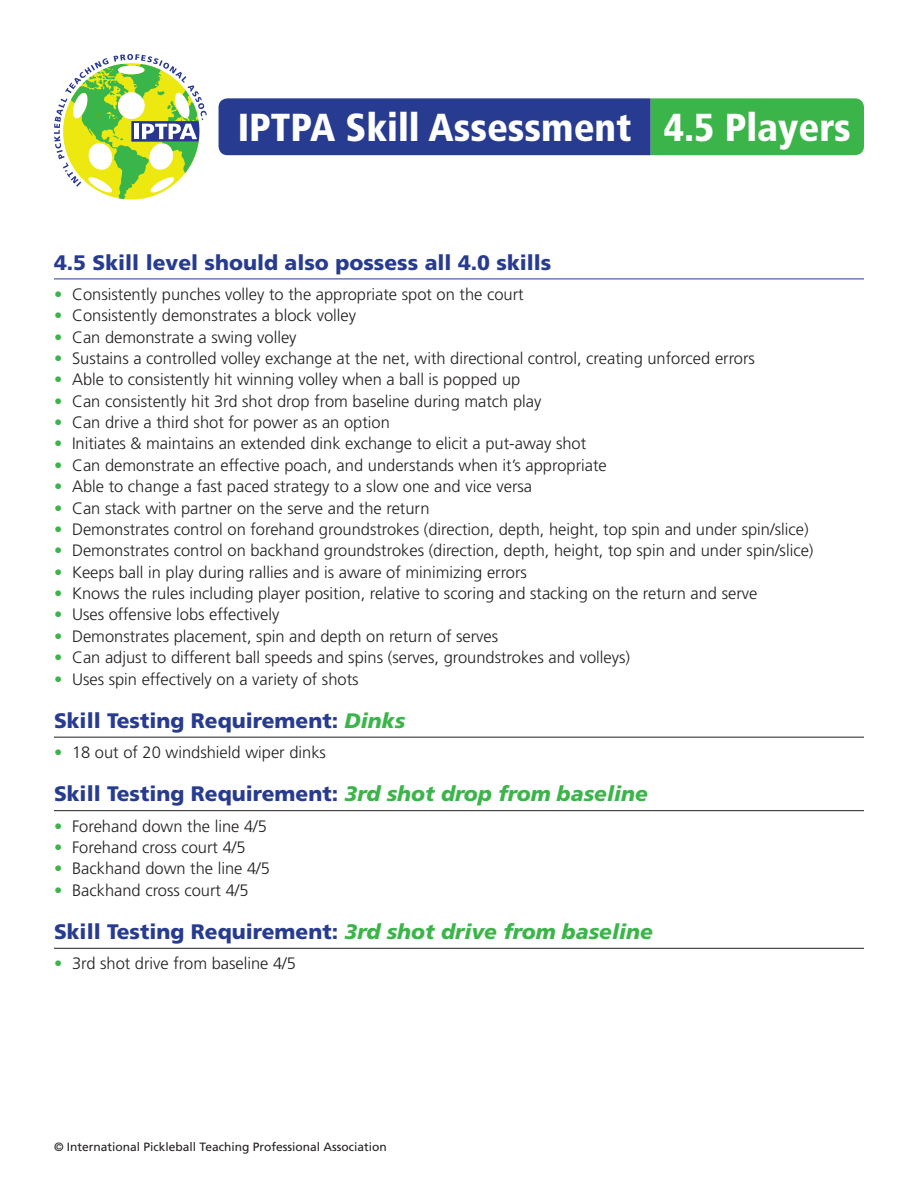
<style>
.page{position:relative;width:918px;height:1188px;background:#fff}
.page>*{position:absolute;margin:0;border:0;box-sizing:border-box;transform-origin:0 0}
.t1{font:900 condensed 39px "Frutiger";color:#fff}
.t2{font:900 21px "Frutiger";color:#273b90}
.t3{font:300 16.5px "Frutiger";color:#231f20}
.t4{font:12px "Frutiger";color:#231f20}
.s1{color:#3bb54a}
.s2{font-style:italic;color:#3bb54a}
</style>
<div class="page">
<hr style="left:54px;top:279px;width:810px;height:1px;background:#273b90">
<hr style="left:54px;top:737px;width:810px;height:1px;background:#231f20">
<hr style="left:54px;top:810px;width:810px;height:1px;background:#231f20">
<hr style="left:54px;top:948px;width:810px;height:1px;background:#231f20">
<svg style="left:54px;top:54px;width:153px;height:146px"></svg>
<svg style="left:219px;top:98px;width:645px;height:57px;background:#2f6479"></svg>
<h1 class="t1" style="left:238px;top:104px;width:615px">IPTPA Skill Assessment 4.5 Players</h1>
<p class="t2" style="left:54px;top:250px;width:499px">4.5 Skill level should also possess all 4.0 skills</p>
<p class="t3" style="left:54px;top:285px;width:471px"><span class="s1">•</span> Consistently punches volley to the appropriate spot on the court</p>
<p class="t3" style="left:54px;top:306px;width:304px"><span class="s1">•</span> Consistently demonstrates a block volley</p>
<p class="t3" style="left:54px;top:328px;width:244px"><span class="s1">•</span> Can demonstrate a swing volley</p>
<p class="t3" style="left:54px;top:349px;width:703px"><span class="s1">•</span> Sustains a controlled volley exchange at the net, with directional control, creating unforced errors</p>
<p class="t3" style="left:54px;top:370px;width:468px"><span class="s1">•</span> Able to consistently hit winning volley when a ball is popped up</p>
<p class="t3" style="left:54px;top:392px;width:489px"><span class="s1">•</span> Can consistently hit 3rd shot drop from baseline during match play</p>
<p class="t3" style="left:54px;top:413px;width:337px"><span class="s1">•</span> Can drive a third shot for power as an option</p>
<p class="t3" style="left:54px;top:434px;width:534px"><span class="s1">•</span> Initiates &amp; maintains an extended dink exchange to elicit a put-away shot</p>
<p class="t3" style="left:54px;top:456px;width:554px"><span class="s1">•</span> Can demonstrate an effective poach, and understands when it’s appropriate</p>
<p class="t3" style="left:54px;top:477px;width:480px"><span class="s1">•</span> Able to change a fast paced strategy to a slow one and vice versa</p>
<p class="t3" style="left:54px;top:499px;width:377px"><span class="s1">•</span> Can stack with partner on the serve and the return</p>
<p class="t3" style="left:54px;top:520px;width:756px"><span class="s1">•</span> Demonstrates control on forehand groundstrokes (direction, depth, height, top spin and under spin/slice)</p>
<p class="t3" style="left:54px;top:541px;width:761px"><span class="s1">•</span> Demonstrates control on backhand groundstrokes (direction, depth, height, top spin and under spin/slice)</p>
<p class="t3" style="left:54px;top:563px;width:475px"><span class="s1">•</span> Keeps ball in play during rallies and is aware of minimizing errors</p>
<p class="t3" style="left:54px;top:584px;width:705px"><span class="s1">•</span> Knows the rules including player position, relative to scoring and stacking on the return and serve</p>
<p class="t3" style="left:54px;top:605px;width:227px"><span class="s1">•</span> Uses offensive lobs effectively</p>
<p class="t3" style="left:54px;top:627px;width:446px"><span class="s1">•</span> Demonstrates placement, spin and depth on return of serves</p>
<p class="t3" style="left:54px;top:648px;width:578px"><span class="s1">•</span> Can adjust to different ball speeds and spins (serves, groundstrokes and volleys)</p>
<p class="t3" style="left:54px;top:669px;width:306px"><span class="s1">•</span> Uses spin effectively on a variety of shots</p>
<p class="t2" style="left:54px;top:708px;width:353px">Skill Testing Requirement: <span class="s2">Dinks</span></p>
<p class="t3" style="left:54px;top:743px;width:274px"><span class="s1">•</span> 18 out of 20 windshield wiper dinks</p>
<p class="t2" style="left:54px;top:781px;width:595px">Skill Testing Requirement: <span class="s2">3rd shot drop from baseline</span></p>
<p class="t3" style="left:54px;top:817px;width:215px"><span class="s1">•</span> Forehand down the line 4/5</p>
<p class="t3" style="left:54px;top:838px;width:193px"><span class="s1">•</span> Forehand cross court 4/5</p>
<p class="t3" style="left:54px;top:859px;width:218px"><span class="s1">•</span> Backhand down the line 4/5</p>
<p class="t3" style="left:54px;top:881px;width:196px"><span class="s1">•</span> Backhand cross court 4/5</p>
<p class="t2" style="left:54px;top:919px;width:600px">Skill Testing Requirement: <span class="s2">3rd shot drive from baseline</span></p>
<p class="t3" style="left:54px;top:954px;width:244px"><span class="s1">•</span> 3rd shot drive from baseline 4/5</p>
<p class="t4" style="left:54px;top:1140px;width:334px">© International Pickleball Teaching Professional Association</p>
</div>
